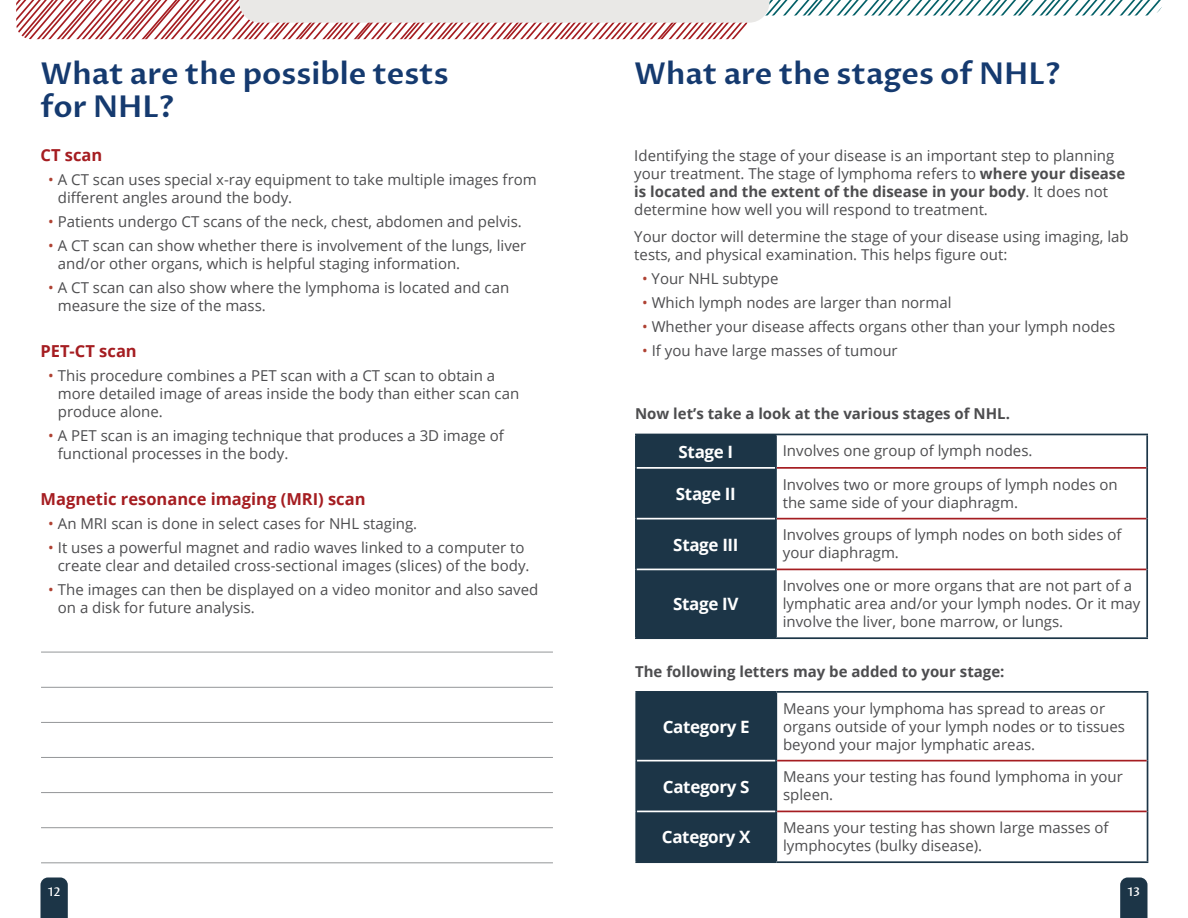
<style>
.page{position:relative;width:1188px;height:918px;background:#fff}
.page>*{position:absolute;margin:0;border:0;box-sizing:border-box;transform-origin:0 0}
.t1{font:600 30px/33px "Proza Libre";color:#153a6f}
.t2{font:700 16.95px "Open Sans";letter-spacing:-.02em;color:#fff}
.t3{font:700 16.5px "Open Sans";color:#a51d21}
.t4{font:15px/18px "Open Sans";color:#4d4d4f}
.t5{font:700 15px "Open Sans";color:#4d4d4f}
.t6{font:500 12px "Proza Libre";color:#fff}
.s1{color:#af4233}
.s2{font-weight:700}
</style>
<div class="page">
<svg style="left:40px;top:878px;width:28px;height:40px"></svg>
<svg style="left:1120px;top:878px;width:27px;height:40px"></svg>
<svg style="left:16px;top:0;width:1146px;height:39px"></svg>
<div style="left:637px;top:435px;width:138px;height:202px;background:#1c3547"></div>
<svg style="left:777px;top:435px;width:369px;height:136px"></svg>
<hr style="left:635px;top:434px;width:141px;height:1px;background:#1c3547">
<hr style="left:635px;top:435px;width:2px;height:33px;background:#1c3547">
<hr style="left:635px;top:468px;width:2px;height:51px;background:#1c3547">
<hr style="left:635px;top:519px;width:2px;height:50px;background:#1c3547">
<hr style="left:635px;top:569px;width:2px;height:68px;background:#1c3547">
<hr style="left:637px;top:467px;width:138px;height:2px;background:#fff">
<hr style="left:637px;top:518px;width:138px;height:1px;background:#fff">
<hr style="left:635px;top:637px;width:141px;height:2px;background:#1c3547">
<hr style="left:776px;top:434px;width:372px;height:1px;background:#1c3547">
<hr style="left:775px;top:435px;width:2px;height:33px;background:#1c3547">
<hr style="left:1146px;top:435px;width:2px;height:33px;background:#1c3547">
<hr style="left:775px;top:468px;width:2px;height:51px;background:#1c3547">
<hr style="left:1146px;top:468px;width:2px;height:51px;background:#1c3547">
<hr style="left:775px;top:519px;width:2px;height:50px;background:#1c3547">
<hr style="left:1146px;top:519px;width:2px;height:50px;background:#1c3547">
<hr style="left:775px;top:569px;width:2px;height:68px;background:#1c3547">
<hr style="left:1146px;top:569px;width:2px;height:68px;background:#1c3547">
<hr style="left:776px;top:637px;width:372px;height:2px;background:#1c3547">
<hr style="left:777px;top:467px;width:369px;height:2px;background:#a51d21">
<hr style="left:777px;top:518px;width:369px;height:1px;background:#a51d21">
<hr style="left:637px;top:569px;width:138px;height:1px;background:#fff">
<hr style="left:777px;top:569px;width:369px;height:1px;background:#a51d21">
<div style="left:637px;top:693px;width:138px;height:168px;background:#1c3547"></div>
<svg style="left:777px;top:693px;width:370px;height:168px"></svg>
<hr style="left:635px;top:691px;width:141px;height:2px;background:#1c3547">
<hr style="left:635px;top:693px;width:2px;height:68px;background:#1c3547">
<hr style="left:635px;top:761px;width:2px;height:50px;background:#1c3547">
<hr style="left:635px;top:811px;width:2px;height:50px;background:#1c3547">
<hr style="left:637px;top:760px;width:138px;height:1px;background:#fff">
<hr style="left:637px;top:811px;width:138px;height:1px;background:#fff">
<hr style="left:776px;top:691px;width:372px;height:2px;background:#1c3547">
<hr style="left:775px;top:693px;width:2px;height:68px;background:#1c3547">
<hr style="left:1147px;top:693px;width:1px;height:68px;background:#1c3547">
<hr style="left:775px;top:761px;width:2px;height:50px;background:#1c3547">
<hr style="left:1147px;top:761px;width:1px;height:50px;background:#1c3547">
<hr style="left:775px;top:811px;width:2px;height:50px;background:#1c3547">
<hr style="left:1147px;top:811px;width:1px;height:50px;background:#1c3547">
<hr style="left:777px;top:760px;width:370px;height:1px;background:#a51d21">
<hr style="left:777px;top:811px;width:370px;height:1px;background:#a51d21">
<hr style="left:635px;top:861px;width:141px;height:2px;background:#1c3547">
<hr style="left:776px;top:861px;width:372px;height:2px;background:#1c3547">
<hr style="left:41px;top:757px;width:512px;height:1px;background:#949698">
<hr style="left:41px;top:652px;width:512px;height:1px;background:#949698">
<hr style="left:41px;top:827px;width:512px;height:1px;background:#949698">
<hr style="left:41px;top:687px;width:512px;height:1px;background:#949698">
<hr style="left:41px;top:792px;width:512px;height:1px;background:#949698">
<hr style="left:41px;top:862px;width:512px;height:1px;background:#949698">
<hr style="left:41px;top:722px;width:512px;height:1px;background:#949698">
<h1 class="t1" style="left:40px;top:57px;width:410px">What are the possible tests for NHL?</h1>
<p class="t3" style="left:40px;top:143px;width:63px">CT scan</p>
<p class="t4" style="left:58px;top:170px;width:480px;text-indent:-10px"><span class="s1">•</span> A CT scan uses special x-ray equipment to take multiple images from different angles around the body.</p>
<p class="t4" style="left:48px;top:212px;width:475px"><span class="s1">•</span> Patients undergo CT scans of the neck, chest, abdomen and pelvis.</p>
<p class="t4" style="left:58px;top:236px;width:470px;text-indent:-10px"><span class="s1">•</span> A CT scan can show whether there is involvement of the lungs, liver and/or other organs, which is helpful staging information.</p>
<p class="t4" style="left:58px;top:278px;width:453px;text-indent:-10px"><span class="s1">•</span> A CT scan can also show where the lymphoma is located and can measure the size of the mass.</p>
<p class="t3" style="left:40px;top:339px;width:98px">PET-CT scan</p>
<p class="t4" style="left:58px;top:366px;width:463px;text-indent:-10px"><span class="s1">•</span> This procedure combines a PET scan with a CT scan to obtain a more detailed image of areas inside the body than either scan can produce alone.</p>
<p class="t4" style="left:58px;top:426px;width:448px;text-indent:-10px"><span class="s1">•</span> A PET scan is an imaging technique that produces a 3D image of functional processes in the body.</p>
<p class="t3" style="left:40px;top:487px;width:327px">Magnetic resonance imaging (MRI) scan</p>
<p class="t4" style="left:48px;top:514px;width:371px"><span class="s1">•</span> An MRI scan is done in select cases for NHL staging.</p>
<p class="t4" style="left:58px;top:538px;width:473px;text-indent:-10px"><span class="s1">•</span> It uses a powerful magnet and radio waves linked to a computer to create clear and detailed cross-sectional images (slices) of the body.</p>
<p class="t4" style="left:58px;top:580px;width:482px;text-indent:-10px"><span class="s1">•</span> The images can then be displayed on a video monitor and also saved on a disk for future analysis.</p>
<h1 class="t1" style="left:634px;top:57px;width:428px">What are the stages of NHL?</h1>
<p class="t4" style="left:634px;top:146px;width:492px">Identifying the stage of your disease is an important step to planning your treatment. The stage of lymphoma refers to <span class="s2">where your disease is located and the extent of the disease in your body</span>. It does not determine how well you will respond to treatment.</p>
<p class="t4" style="left:634px;top:227px;width:496px">Your doctor will determine the stage of your disease using imaging, lab tests, and physical examination. This helps figure out:</p>
<p class="t4" style="left:642px;top:269px;width:138px"><span class="s1">•</span> Your NHL subtype</p>
<p class="t4" style="left:642px;top:293px;width:311px"><span class="s1">•</span> Which lymph nodes are larger than normal</p>
<p class="t4" style="left:642px;top:317px;width:475px"><span class="s1">•</span> Whether your disease affects organs other than your lymph nodes</p>
<p class="t4" style="left:642px;top:341px;width:257px"><span class="s1">•</span> If you have large masses of tumour</p>
<p class="t5" style="left:635px;top:403px;width:376px">Now let’s take a look at the various stages of NHL.</p>
<p class="t2" style="left:679px;top:440px;width:56px">Stage I</p>
<p class="t4" style="left:783px;top:442px;width:251px">Involves one group of lymph nodes.</p>
<p class="t2" style="left:676px;top:482px;width:61px">Stage II</p>
<p class="t4" style="left:783px;top:475px;width:336px">Involves two or more groups of lymph nodes on the same side of your diaphragm.</p>
<p class="t2" style="left:673px;top:532px;width:67px">Stage III</p>
<p class="t4" style="left:783px;top:525px;width:340px">Involves groups of lymph nodes on both sides of your diaphragm.</p>
<p class="t2" style="left:673px;top:592px;width:67px">Stage IV</p>
<p class="t4" style="left:783px;top:576px;width:359px">Involves one or more organs that are not part of a lymphatic area and/or your lymph nodes. Or it may involve the liver, bone marrow, or lungs.</p>
<p class="t5" style="left:635px;top:661px;width:371px">The following letters may be added to your stage:</p>
<p class="t2" style="left:663px;top:715px;width:88px">Category E</p>
<p class="t4" style="left:783px;top:699px;width:343px">Means your lymphoma has spread to areas or organs outside of your lymph nodes or to tissues beyond your major lymphatic areas.</p>
<p class="t2" style="left:663px;top:774px;width:88px">Category S</p>
<p class="t4" style="left:783px;top:767px;width:341px">Means your testing has found lymphoma in your spleen.</p>
<p class="t2" style="left:662px;top:825px;width:90px">Category X</p>
<p class="t4" style="left:783px;top:818px;width:327px">Means your testing has shown large masses of lymphocytes (bulky disease).</p>
<p class="t6" style="left:48px;top:885px;width:14px">12</p>
<p class="t6" style="left:1128px;top:885px;width:14px">13</p>
</div>
